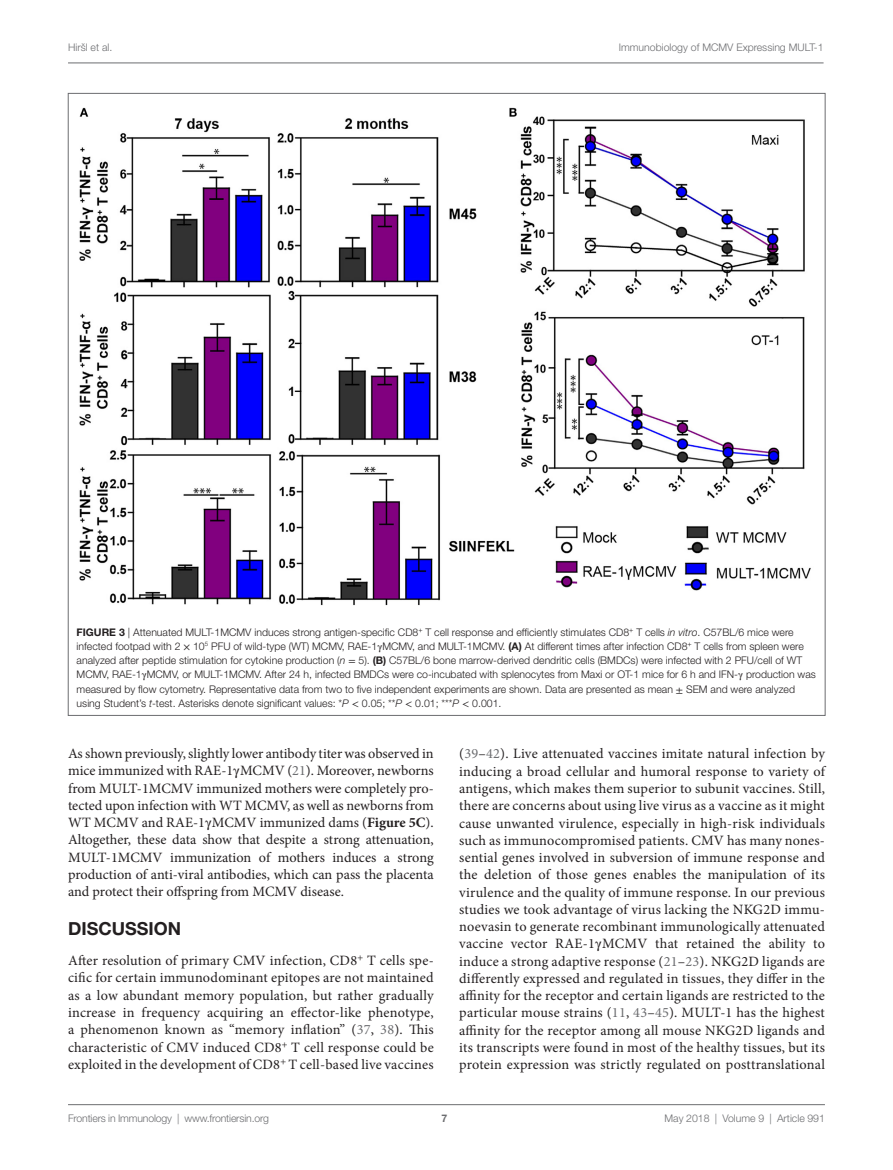
<style>
.page{position:relative;width:893px;height:1170px;background:#fff}
.page>*{position:absolute;margin:0;border:0;box-sizing:border-box;transform-origin:0 0}
.t1{font:700 18px "Helvetica Neue LT Std";color:#231f20}
.t2{font:14.25px/17.2px "Minion Pro";letter-spacing:.01em;color:#231f20;text-align:justify}
.t3{font:300 10.5px/14.2px "Helvetica Neue LT Std";color:#231f20}
.t4{font:300 10.5px "Helvetica Neue LT Std";color:#6c6d70}
.t5{font:700 10.5px "Helvetica Neue LT Std";color:#6c6d70}
.s1{font-weight:700}
.s2{font-style:italic}
.s3{font-family:"STIX General";font-weight:400}
.s4{font-family:"STIX General"}
.s5{color:#6c6d70}
</style>
<div class="page">
<img style="left:79px;top:107px;width:732px;height:498px">
<hr style="left:68px;top:1104px;width:757px;height:1px;background:#6c6d70">
<hr style="left:68px;top:63px;width:755px;height:1px;background:#6c6d70">
<p class="t4" style="left:68px;top:41px;width:46px">Hiršl et al.</p>
<p class="t4" style="left:619px;top:41px;width:206px">Immunobiology of MCMV Expressing MULT-1</p>
<p class="t3" style="left:77px;top:624px;width:741px"><span class="s1">FIGURE 3</span> | Attenuated MULT-1MCMV induces strong antigen-specific CD8<sup>+</sup> T cell response and efficiently stimulates CD8<sup>+</sup> T cells <span class="s2">in vitro</span>. C57BL/6 mice were infected footpad with 2 <span class="s3">×</span> 10<sup>5</sup> PFU of wild-type (WT) MCMV, RAE-1<span class="s3">γ</span>MCMV, and MULT-1MCMV. <span class="s1">(A)</span> At different times after infection CD8<sup>+</sup> T cells from spleen were analyzed after peptide stimulation for cytokine production (<span class="s2">n</span> <span class="s3">=</span> 5). <span class="s1">(B)</span> C57BL/6 bone marrow-derived dendritic cells (BMDCs) were infected with 2 PFU/cell of WT MCMV, RAE-1<span class="s3">γ</span>MCMV, or MULT-1MCMV. After 24 h, infected BMDCs were co-incubated with splenocytes from Maxi or OT-1 mice for 6 h and IFN-<span class="s3">γ</span> production was measured by flow cytometry. Representative data from two to five independent experiments are shown. Data are presented as mean <span class="s3">±</span> SEM and were analyzed using Student’s <span class="s2">t</span>-test. Asterisks denote significant values: *<span class="s2">P</span> <span class="s3">&lt;</span> 0.05; **<span class="s2">P</span> <span class="s3">&lt;</span> 0.01; ***<span class="s2">P</span> <span class="s3">&lt;</span> 0.001.</p>
<p class="t2" style="left:68px;top:745px;width:367px">As shown previously, slightly lower antibody titer was observed in mice immunized with RAE-1<span class="s4">γ</span>MCMV (<span class="s5">21</span>). Moreover, newborns from MULT-1MCMV immunized mothers were completely pro&shy;tected upon infection with WT MCMV, as well as newborns from WT MCMV and RAE-1<span class="s4">γ</span>MCMV immunized dams (<span class="s1">Figure 5C</span>).<br>Altogether, these data show that despite a strong attenuation, MULT-1MCMV immunization of mothers induces a strong production of anti-viral antibodies, which can pass the placenta and protect their offspring from MCMV disease.</p>
<p class="t1" style="left:68px;top:917px;width:112px">DISCUSSION</p>
<p class="t2" style="left:68px;top:952px;width:367px">After resolution of primary CMV infection, CD8<sup>+</sup> T cells spe&shy;cific for certain immunodominant epitopes are not maintained as a low abundant memory population, but rather gradually increase in frequency acquiring an effector-like phenotype, a phenomenon known as “memory inflation” (<span class="s5">37</span>, <span class="s5">38</span>). This characteristic of CMV induced CD8<sup>+</sup> T cell response could be exploited in the development of CD8<sup>+</sup> T cell-based live vaccines</p>
<p class="t2" style="left:459px;top:745px;width:367px">(<span class="s5">39</span>–<span class="s5">42</span>). Live attenuated vaccines imitate natural infection by inducing a broad cellular and humoral response to variety of antigens, which makes them superior to subunit vaccines. Still, there are concerns about using live virus as a vaccine as it might cause unwanted virulence, especially in high-risk individuals such as immunocompromised patients. CMV has many nones&shy;sential genes involved in subversion of immune response and the deletion of those genes enables the manipulation of its virulence and the quality of immune response. In our previous studies we took advantage of virus lacking the NKG2D immu&shy;noevasin to generate recombinant immunologically attenuated vaccine vector RAE-1<span class="s4">γ</span>MCMV that retained the ability to induce a strong adaptive response (<span class="s5">21</span>–<span class="s5">23</span>). NKG2D ligands are differently expressed and regulated in tissues, they differ in the affinity for the receptor and certain ligands are restricted to the particular mouse strains (<span class="s5">11</span>, <span class="s5">43</span>–<span class="s5">45</span>). MULT-1 has the highest affinity for the receptor among all mouse NKG2D ligands and its transcripts were found in most of the healthy tissues, but its protein expression was strictly regulated on posttranslational</p>
<p class="t4" style="left:68px;top:1111px;width:203px">Frontiers in Immunology | www.frontiersin.org</p>
<p class="t4" style="left:665px;top:1111px;width:162px">May 2018 | Volume 9 | Article 991</p>
<p class="t5" style="left:441px;top:1111px;width:7px">7</p>
</div>
